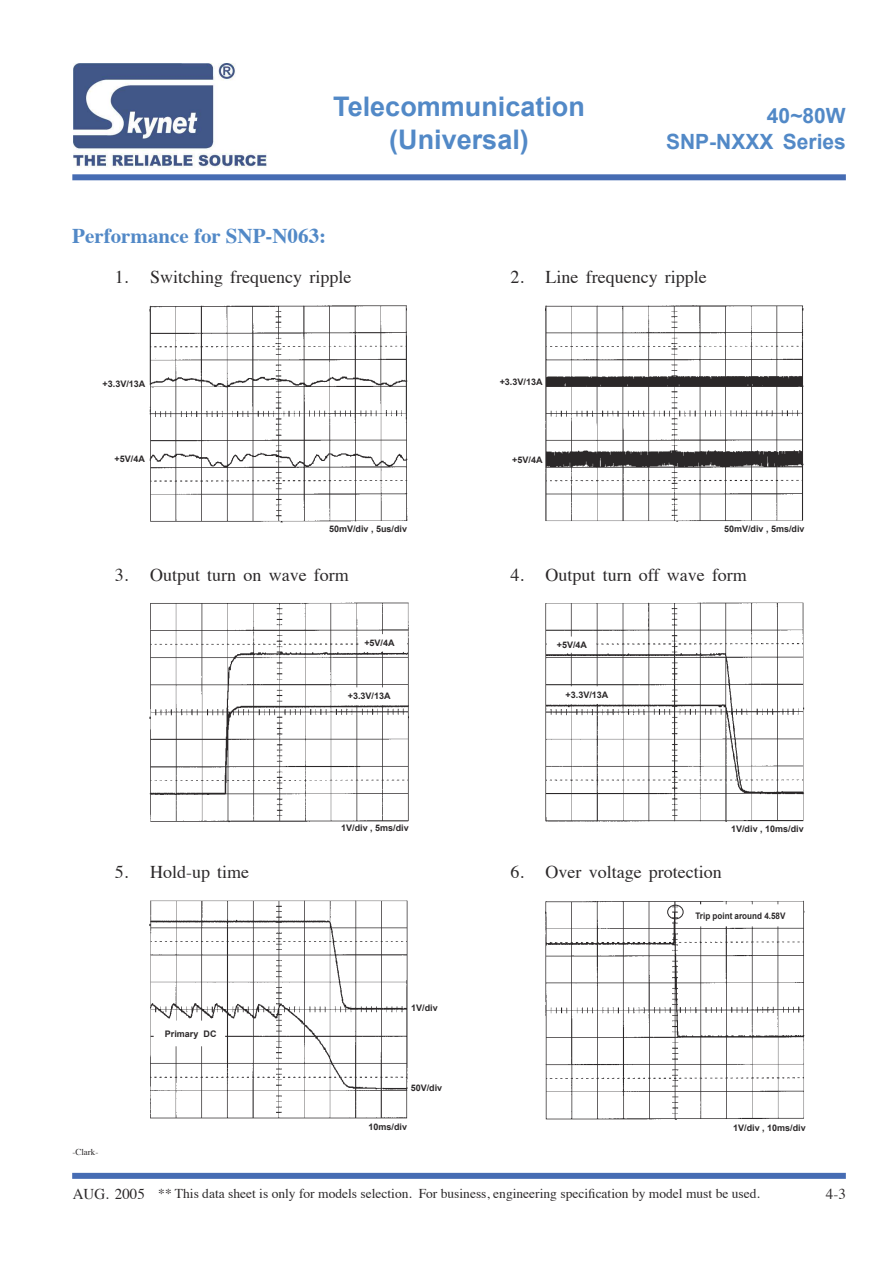
<style>
.page{position:relative;width:893px;height:1263px;background:#fff}
.page>*{position:absolute;margin:0;border:0;box-sizing:border-box;transform-origin:0 0}
.t1{font:700 27px/32.4px "Arial";color:#5289c7;text-align:center}
.t2{font:700 21px "Times";color:#5289c7}
.t3{font:700 21px/25.2px "Arial";color:#5289c7;text-align:right}
.t4{font:18px "Times";color:#2b2829}
.t5{font:15px "Times";color:#2b2829}
.t6{font:13.5px "Times";color:#2b2829}
.t7{font:700 9px "Arial";color:#2b2829}
.t8{font:700 9px "Arial";color:#2b2829;scale:.9 1}
.t9{font:9px "Times";color:#2b2829}
.s1{font-size:15px}
</style>
<div class="page">
<div style="left:72px;top:1173px;width:774px;height:6px;background:#466cb3"></div>
<div style="left:72px;top:174px;width:774px;height:6px;background:#466cb3"></div>
<img style="left:74px;top:64px;width:192px;height:104px">
<img style="left:149px;top:900px;width:259px;height:219px">
<img style="left:149px;top:602px;width:260px;height:221px">
<img style="left:545px;top:602px;width:260px;height:220px">
<img style="left:149px;top:305px;width:259px;height:218px">
<img style="left:545px;top:305px;width:259px;height:217px">
<img style="left:545px;top:900px;width:260px;height:220px">
<div style="left:667px;top:905px;width:17px;height:14px;border:1px solid #2b2829;border-radius:50%"></div>
<h1 class="t1" style="left:333px;top:93px;width:253px">Telecommunication (Universal)</h1>
<h2 class="t2" style="left:72px;top:228px;width:255px">Performance for SNP-N063:</h2>
<h2 class="t3" style="left:666px;top:105px;width:181px">40~80W<br>SNP-NXXX Series</h2>
<h3 class="t4" style="left:115px;top:270px;width:238px">1. Switching frequency ripple</h3>
<h3 class="t4" style="left:510px;top:270px;width:198px">2. Line frequency ripple</h3>
<p class="t7" style="left:103px;top:381px;width:44px">+3.3V/13A</p>
<p class="t7" style="left:500px;top:378px;width:44px">+3.3V/13A</p>
<p class="t7" style="left:115px;top:455px;width:32px">+5V/4A</p>
<p class="t7" style="left:512px;top:456px;width:32px">+5V/4A</p>
<p class="t7" style="left:329px;top:525px;width:80px">50mV/div , 5us/div</p>
<p class="t7" style="left:724px;top:526px;width:82px">50mV/div , 5ms/div</p>
<h3 class="t4" style="left:115px;top:558px;width:235px">3. Output turn on wave form</h3>
<h3 class="t4" style="left:510px;top:568px;width:238px">4. Output turn off wave form</h3>
<p class="t7" style="left:364px;top:639px;width:32px">+5V/4A</p>
<p class="t7" style="left:557px;top:641px;width:32px">+5V/4A</p>
<p class="t7" style="left:348px;top:693px;width:44px">+3.3V/13A</p>
<p class="t7" style="left:566px;top:692px;width:44px">+3.3V/13A</p>
<p class="t7" style="left:341px;top:824px;width:69px">1V/div , 5ms/div</p>
<p class="t7" style="left:731px;top:825px;width:74px">1V/div , 10ms/div</p>
<h3 class="t4" style="left:115px;top:855px;width:136px">5. Hold-up time</h3>
<h3 class="t4" style="left:510px;top:855px;width:213px">6. Over voltage protection</h3>
<p class="t8" style="left:695px;top:912px;width:102px">Trip point around 4.58V</p>
<p class="t7" style="left:411px;top:1004px;width:28px">1V/div</p>
<p class="t7" style="left:165px;top:1030px;width:53px">Primary DC</p>
<p class="t7" style="left:411px;top:1084px;width:33px">50V/div</p>
<p class="t7" style="left:369px;top:1123px;width:40px">10ms/div</p>
<p class="t7" style="left:733px;top:1125px;width:74px">1V/div , 10ms/div</p>
<p class="t9" style="left:72px;top:1148px;width:27px">-Clark-</p>
<h3 class="t6" style="left:73px;top:1180px;width:689px"><span class="s1">AUG. 2005</span> ** This data sheet is only for models selection. For business, engineering specification by model must be used.</h3>
<h3 class="t5" style="left:826px;top:1180px;width:21px">4-3</h3>
</div>
